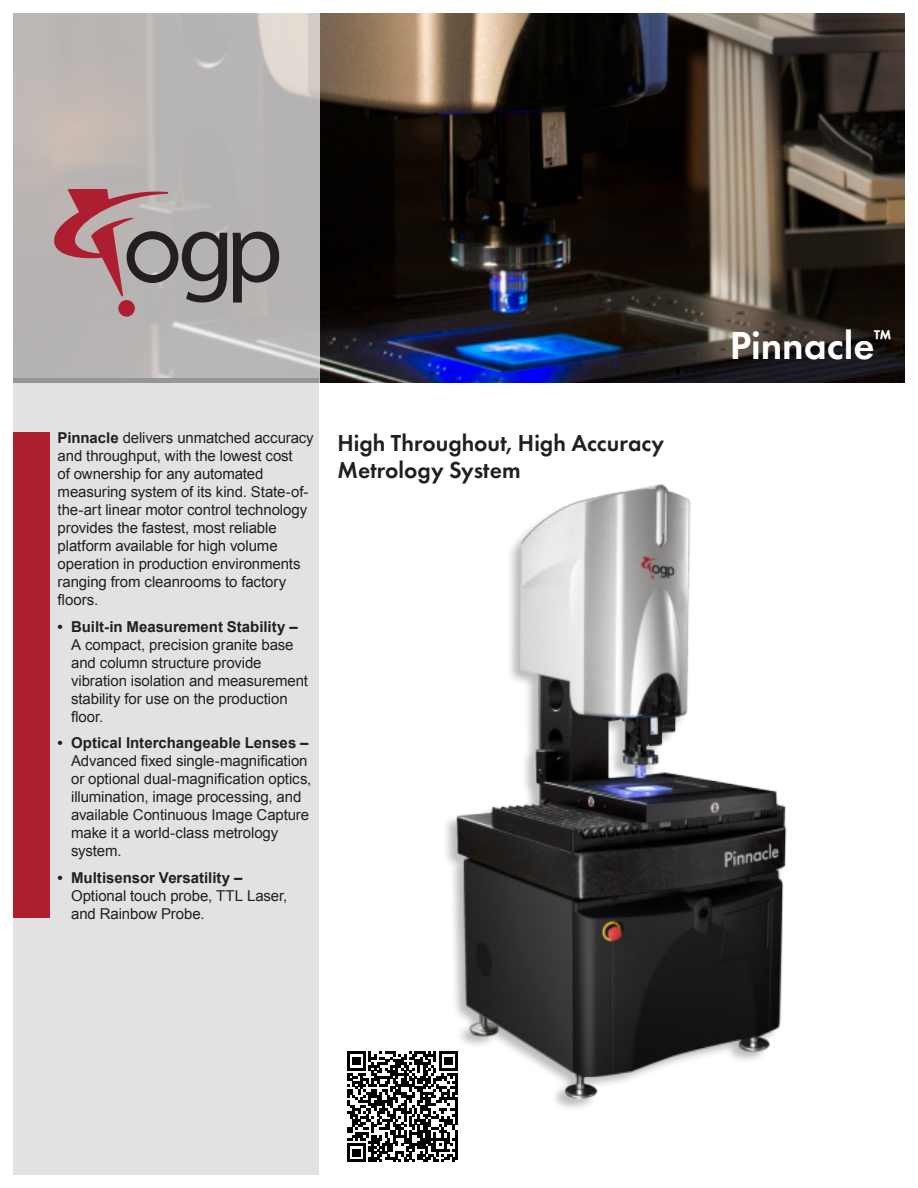
<style>
.page{position:relative;width:918px;height:1188px;background:#fff}
.page>*{position:absolute;margin:0;border:0;box-sizing:border-box;transform-origin:0 0}
.t1{font:600 40.5px "Futura PT";color:#fff}
.t2{font:600 24px/27px "Futura PT";color:#231f20}
.t3{font:15px/18px "Arial";letter-spacing:-.005em;color:#231f20}
.t4{font:700 15px "Arial";color:#231f20}
.s1{font-weight:700}
</style>
<div class="page">
<img style="left:320px;top:14px;width:584px;height:369px">
<svg style="left:347px;top:1052px;width:111px;height:110px"></svg>
<div style="left:13px;top:383px;width:306px;height:791px;background:#e3e2e2"></div>
<svg style="left:14px;top:13px;width:306px;height:370px;background:#bbb7b5"></svg>
<div style="left:14px;top:378px;width:305px;height:5px;background:#949698"></div>
<svg style="left:233px;top:232px;width:46px;height:71px;background:#797575"></svg>
<svg style="left:51px;top:189px;width:176px;height:128px;background:#a48c8e"></svg>
<img style="left:401px;top:484px;width:386px;height:633px">
<div style="left:14px;top:432px;width:36px;height:486px;background:#ae1e31"></div>
<p class="t3" style="left:58px;top:430px;width:258px"><span class="s1">Pinnacle</span> delivers unmatched accuracy and throughput, with the lowest cost<br>of ownership for any automated measuring system of its kind. State-of&shy;the-art linear motor control technology provides the fastest, most reliable platform available for high volume operation in production environments ranging from cleanrooms to factory floors.</p>
<p class="t4" style="left:58px;top:621px;width:242px">• Built-in Measurement Stability –</p>
<p class="t3" style="left:71px;top:637px;width:238px">A compact, precision granite base and column structure provide vibration isolation and measurement stability for use on the production floor.</p>
<p class="t4" style="left:58px;top:737px;width:252px">• Optical Interchangeable Lenses –</p>
<p class="t3" style="left:71px;top:752px;width:242px">Advanced fixed single-magnification or optional dual-magnification optics, illumination, image processing, and available Continuous Image Capture make it a world-class metrology system.</p>
<p class="t4" style="left:58px;top:872px;width:186px">• Multisensor Versatility –</p>
<p class="t3" style="left:71px;top:888px;width:218px">Optional touch probe, TTL Laser, and Rainbow Probe.</p>
<h2 class="t2" style="left:338px;top:432px;width:328px">High Throughout, High Accuracy<br>Metrology System</h2>
<h1 class="t1" style="left:730px;top:330px;width:163px">Pinnacle<sup>™</sup></h1>
</div>
